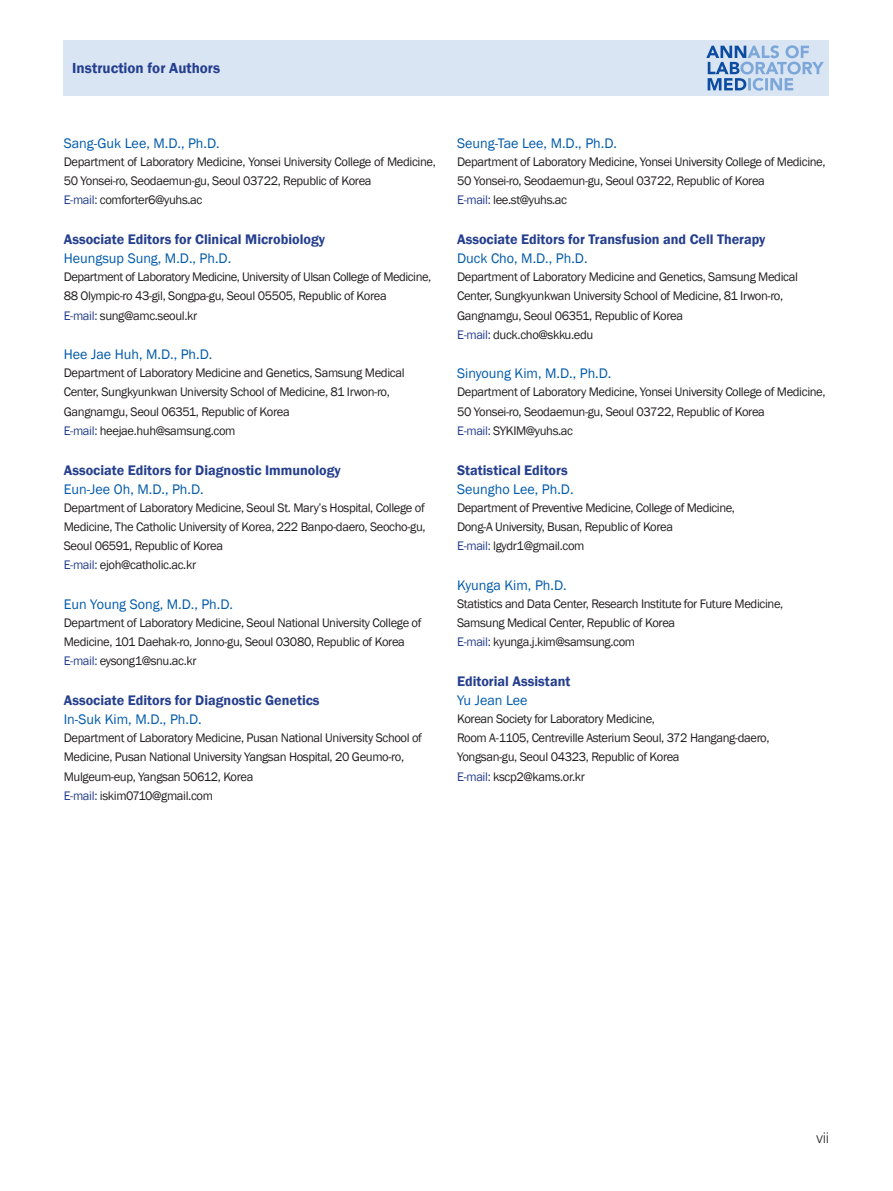
<style>
.page{position:relative;width:893px;height:1191px;background:#fff}
.page>*{position:absolute;margin:0;border:0;box-sizing:border-box;transform-origin:0 0}
.t1{font:600 15px "Franklin Gothic";color:#253f8e}
.t2{font:14.85px "Dotum";color:#231f20}
.t3{font:14.25px "Franklin Gothic";color:#015aaa}
.t4{font:600 14.25px "Franklin Gothic";color:#253f8e}
.t5{font:12.75px/19.2px "Franklin Gothic";letter-spacing:-.03em;color:#231f20}
.s1{color:#253f8e}
</style>
<div class="page">
<div style="left:64px;top:40px;width:765px;height:56px;background:#dae5f4"></div>
<svg style="left:706px;top:45px;width:118px;height:46px"></svg>
<p class="t1" style="left:72px;top:59px;width:150px">Instruction for Authors</p>
<p class="t3" style="left:64px;top:134px;width:157px">Sang-Guk Lee, M.D., Ph.D.</p>
<p class="t5" style="left:64px;top:152px;width:374px">Department of Laboratory Medicine, Yonsei University College of Medicine,<br>50 Yonsei-ro, Seodaemun-gu, Seoul 03722, Republic of Korea<br><span class="s1">E-mail:</span> comforter6@yuhs.ac</p>
<p class="t4" style="left:64px;top:230px;width:263px">Associate Editors for Clinical Microbiology</p>
<p class="t3" style="left:64px;top:250px;width:169px">Heungsup Sung, M.D., Ph.D.</p>
<p class="t5" style="left:64px;top:268px;width:369px">Department of Laboratory Medicine, University of Ulsan College of Medicine,<br>88 Olympic-ro 43-gil, Songpa-gu, Seoul 05505, Republic of Korea<br><span class="s1">E-mail:</span> sung@amc.seoul.kr</p>
<p class="t3" style="left:64px;top:346px;width:150px">Hee Jae Huh, M.D., Ph.D.</p>
<p class="t5" style="left:64px;top:364px;width:342px">Department of Laboratory Medicine and Genetics, Samsung Medical Center, Sungkyunkwan University School of Medicine, 81 Irwon-ro, Gangnamgu, Seoul 06351, Republic of Korea<br><span class="s1">E-mail:</span> heejae.huh@samsung.com</p>
<p class="t4" style="left:64px;top:461px;width:278px">Associate Editors for Diagnostic Immunology</p>
<p class="t3" style="left:64px;top:480px;width:141px">Eun-Jee Oh, M.D., Ph.D.</p>
<p class="t5" style="left:64px;top:498px;width:363px">Department of Laboratory Medicine, Seoul St. Mary’s Hospital, College of Medicine, The Catholic University of Korea, 222 Banpo-daero, Seocho-gu, Seoul 06591, Republic of Korea<br><span class="s1">E-mail:</span> ejoh@catholic.ac.kr</p>
<p class="t3" style="left:64px;top:595px;width:171px">Eun Young Song, M.D., Ph.D.</p>
<p class="t5" style="left:64px;top:613px;width:359px">Department of Laboratory Medicine, Seoul National University College of<br>Medicine, 101 Daehak-ro, Jonno-gu, Seoul 03080, Republic of Korea<br><span class="s1">E-mail:</span> eysong1@snu.ac.kr</p>
<p class="t4" style="left:64px;top:691px;width:257px">Associate Editors for Diagnostic Genetics</p>
<p class="t3" style="left:64px;top:710px;width:139px">In-Suk Kim, M.D., Ph.D.</p>
<p class="t5" style="left:64px;top:728px;width:360px">Department of Laboratory Medicine, Pusan National University School of Medicine, Pusan National University Yangsan Hospital, 20 Geumo-ro, Mulgeum-eup, Yangsan 50612, Korea<br><span class="s1">E-mail:</span> iskim0710@gmail.com</p>
<p class="t3" style="left:457px;top:134px;width:161px">Seung-Tae Lee, M.D., Ph.D.</p>
<p class="t5" style="left:457px;top:152px;width:370px">Department of Laboratory Medicine, Yonsei University College of Medicine,<br>50 Yonsei-ro, Seodaemun-gu, Seoul 03722, Republic of Korea<br><span class="s1">E-mail:</span> lee.st@yuhs.ac</p>
<p class="t4" style="left:457px;top:230px;width:310px">Associate Editors for Transfusion and Cell Therapy</p>
<p class="t3" style="left:457px;top:250px;width:132px">Duck Cho, M.D., Ph.D.</p>
<p class="t5" style="left:457px;top:268px;width:342px">Department of Laboratory Medicine and Genetics, Samsung Medical Center, Sungkyunkwan University School of Medicine, 81 Irwon-ro, Gangnamgu, Seoul 06351, Republic of Korea<br><span class="s1">E-mail:</span> duck.cho@skku.edu</p>
<p class="t3" style="left:457px;top:365px;width:156px">Sinyoung Kim, M.D., Ph.D.</p>
<p class="t5" style="left:457px;top:383px;width:370px">Department of Laboratory Medicine, Yonsei University College of Medicine,<br>50 Yonsei-ro, Seodaemun-gu, Seoul 03722, Republic of Korea<br><span class="s1">E-mail:</span> SYKIM@yuhs.ac</p>
<p class="t4" style="left:457px;top:461px;width:112px">Statistical Editors</p>
<p class="t3" style="left:457px;top:480px;width:118px">Seungho Lee, Ph.D.</p>
<p class="t5" style="left:457px;top:498px;width:279px">Department of Preventive Medicine, College of Medicine,<br>Dong-A University, Busan, Republic of Korea<br><span class="s1">E-mail:</span> lgydr1@gmail.com</p>
<p class="t3" style="left:457px;top:576px;width:111px">Kyunga Kim, Ph.D.</p>
<p class="t5" style="left:457px;top:594px;width:328px">Statistics and Data Center, Research Institute for Future Medicine,<br>Samsung Medical Center, Republic of Korea<br><span class="s1">E-mail:</span> kyunga.j.kim@samsung.com</p>
<p class="t4" style="left:457px;top:672px;width:115px">Editorial Assistant</p>
<p class="t3" style="left:457px;top:691px;width:72px">Yu Jean Lee</p>
<p class="t5" style="left:457px;top:709px;width:314px">Korean Society for Laboratory Medicine,<br>Room A-1105, Centreville Asterium Seoul, 372 Hangang-daero, Yongsan-gu, Seoul 04323, Republic of Korea<br><span class="s1">E-mail:</span> kscp2@kams.or.kr</p>
<p class="t2" style="left:816px;top:1130px;width:14px">vii</p>
</div>
